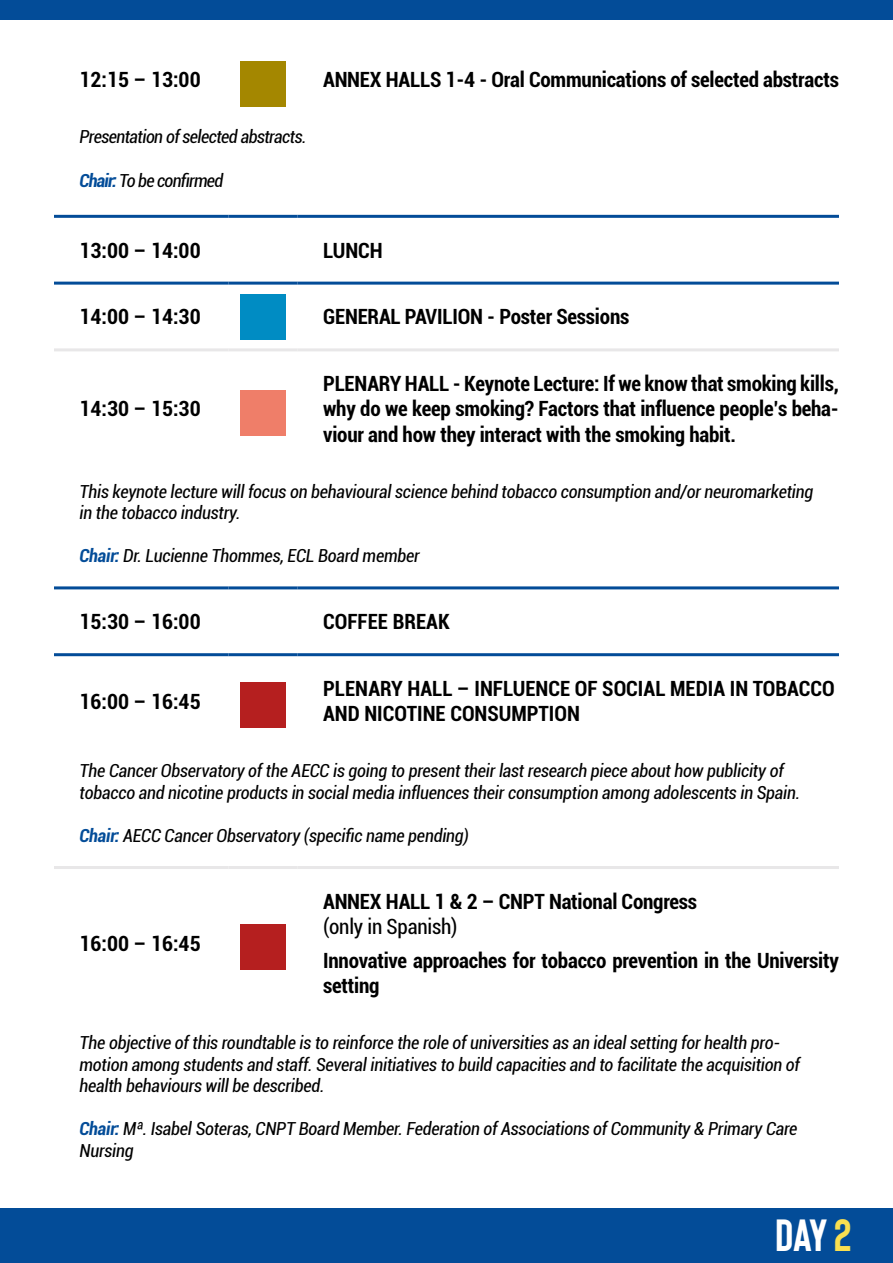
<style>
.page{position:relative;width:893px;height:1263px;background:#fff}
.page>*{position:absolute;margin:0;border:0;box-sizing:border-box;transform-origin:0 0}
.t1{font:700 45px "Bison";color:#fff}
.t2{font:700 condensed 21px/25.2px "Roboto";letter-spacing:-.01em;color:#000}
.t3{font:condensed 21px "Roboto";letter-spacing:-.01em;color:#000}
.t4{font:italic condensed 18px/21.6px "Roboto";letter-spacing:-.01em;color:#000}
.t5{font:italic condensed 18px "Roboto";letter-spacing:-.03em;color:#000}
.t6{font:italic condensed 18px "Roboto";letter-spacing:-.04em;color:#000}
.s1{font-weight:700;color:#034c98}
.s2{color:#f9df50}
</style>
<div class="page">
<div style="left:0;top:1209px;width:893px;height:54px;background:#034c98"></div>
<div style="left:0;top:0;width:893px;height:19px;background:#034c98"></div>
<hr style="left:54px;top:866px;width:175px;height:3px;background:#e8e7e8">
<hr style="left:229px;top:866px;width:69px;height:3px;background:#e8e7e8">
<hr style="left:298px;top:866px;width:541px;height:3px;background:#e8e7e8">
<hr style="left:54px;top:215px;width:175px;height:3px;background:#034c98">
<hr style="left:229px;top:215px;width:69px;height:3px;background:#034c98">
<hr style="left:298px;top:215px;width:541px;height:3px;background:#034c98">
<hr style="left:54px;top:282px;width:175px;height:3px;background:#034c98">
<hr style="left:229px;top:282px;width:69px;height:3px;background:#034c98">
<hr style="left:298px;top:282px;width:541px;height:3px;background:#034c98">
<hr style="left:54px;top:586px;width:175px;height:3px;background:#034c98">
<hr style="left:229px;top:586px;width:69px;height:3px;background:#034c98">
<hr style="left:298px;top:586px;width:541px;height:3px;background:#034c98">
<hr style="left:54px;top:653px;width:175px;height:3px;background:#034c98">
<hr style="left:229px;top:653px;width:69px;height:3px;background:#034c98">
<hr style="left:298px;top:653px;width:541px;height:3px;background:#034c98">
<hr style="left:54px;top:348px;width:175px;height:3px;background:#e8e7e8">
<hr style="left:229px;top:348px;width:69px;height:3px;background:#e8e7e8">
<hr style="left:298px;top:348px;width:541px;height:3px;background:#e8e7e8">
<div style="left:240px;top:61px;width:46px;height:46px;background:#a48700"></div>
<div style="left:240px;top:294px;width:46px;height:45px;background:#008cc3"></div>
<div style="left:240px;top:390px;width:46px;height:46px;background:#ef7e69"></div>
<div style="left:240px;top:682px;width:46px;height:46px;background:#b51f1f"></div>
<div style="left:240px;top:924px;width:46px;height:46px;background:#b51f1f"></div>
<p class="t2" style="left:80px;top:66px;width:123px">12:15 – 13:00</p>
<p class="t2" style="left:323px;top:66px;width:517px">ANNEX HALLS 1-4 - Oral Communications of selected abstracts</p>
<p class="t5" style="left:80px;top:124px;width:228px">Presentation of selected abstracts.</p>
<p class="t6" style="left:80px;top:168px;width:145px"><span class="s1">Chair:</span> To be confirmed</p>
<p class="t2" style="left:80px;top:237px;width:123px">13:00 – 14:00</p>
<p class="t2" style="left:323px;top:237px;width:61px">LUNCH</p>
<p class="t2" style="left:80px;top:303px;width:123px">14:00 – 14:30</p>
<p class="t2" style="left:323px;top:303px;width:308px">GENERAL PAVILION - Poster Sessions</p>
<p class="t2" style="left:323px;top:370px;width:517px;text-align:justify">PLENARY HALL - Keynote Lecture: If we know that smoking kills, why do we keep smoking? Factors that influence people’s beha&shy;viour and how they interact with the smoking habit.</p>
<p class="t4" style="left:80px;top:480px;width:735px">This keynote lecture will focus on behavioural science behind tobacco consumption and/or neuromarketing in the tobacco industry.</p>
<p class="t4" style="left:80px;top:545px;width:342px"><span class="s1">Chair:</span> Dr. Lucienne Thommes, ECL Board member</p>
<p class="t2" style="left:80px;top:395px;width:123px">14:30 – 15:30</p>
<p class="t2" style="left:80px;top:608px;width:123px">15:30 – 16:00</p>
<p class="t2" style="left:323px;top:608px;width:128px">COFFEE BREAK</p>
<p class="t2" style="left:80px;top:688px;width:123px">16:00 – 16:45</p>
<p class="t2" style="left:323px;top:675px;width:513px">PLENARY HALL – INFLUENCE OF SOCIAL MEDIA IN TOBACCO<br>AND NICOTINE CONSUMPTION</p>
<p class="t4" style="left:80px;top:759px;width:722px">The Cancer Observatory of the AECC is going to present their last research piece about how publicity of tobacco and nicotine products in social media influences their consumption among adolescents in Spain.</p>
<p class="t4" style="left:80px;top:824px;width:391px"><span class="s1">Chair:</span> AECC Cancer Observatory (specific name pending)</p>
<p class="t2" style="left:323px;top:888px;width:375px">ANNEX HALL 1 &amp; 2 – CNPT National Congress</p>
<p class="t3" style="left:323px;top:912px;width:136px">(only in Spanish)</p>
<p class="t2" style="left:323px;top:947px;width:517px">Innovative approaches for tobacco prevention in the University setting</p>
<p class="t4" style="left:80px;top:1031px;width:722px">The objective of this roundtable is to reinforce the role of universities as an ideal setting for health pro&shy;motion among students and staff. Several initiatives to build capacities and to facilitate the acquisition of health behaviours will be described.</p>
<p class="t4" style="left:80px;top:1117px;width:719px"><span class="s1">Chair:</span> Mª. Isabel Soteras, CNPT Board Member. Federation of Associations of Community &amp; Primary Care<br>Nursing</p>
<p class="t2" style="left:80px;top:930px;width:123px">16:00 – 16:45</p>
<h1 class="t1" style="left:775px;top:1207px;width:78px">DAY <span class="s2">2</span></h1>
</div>
